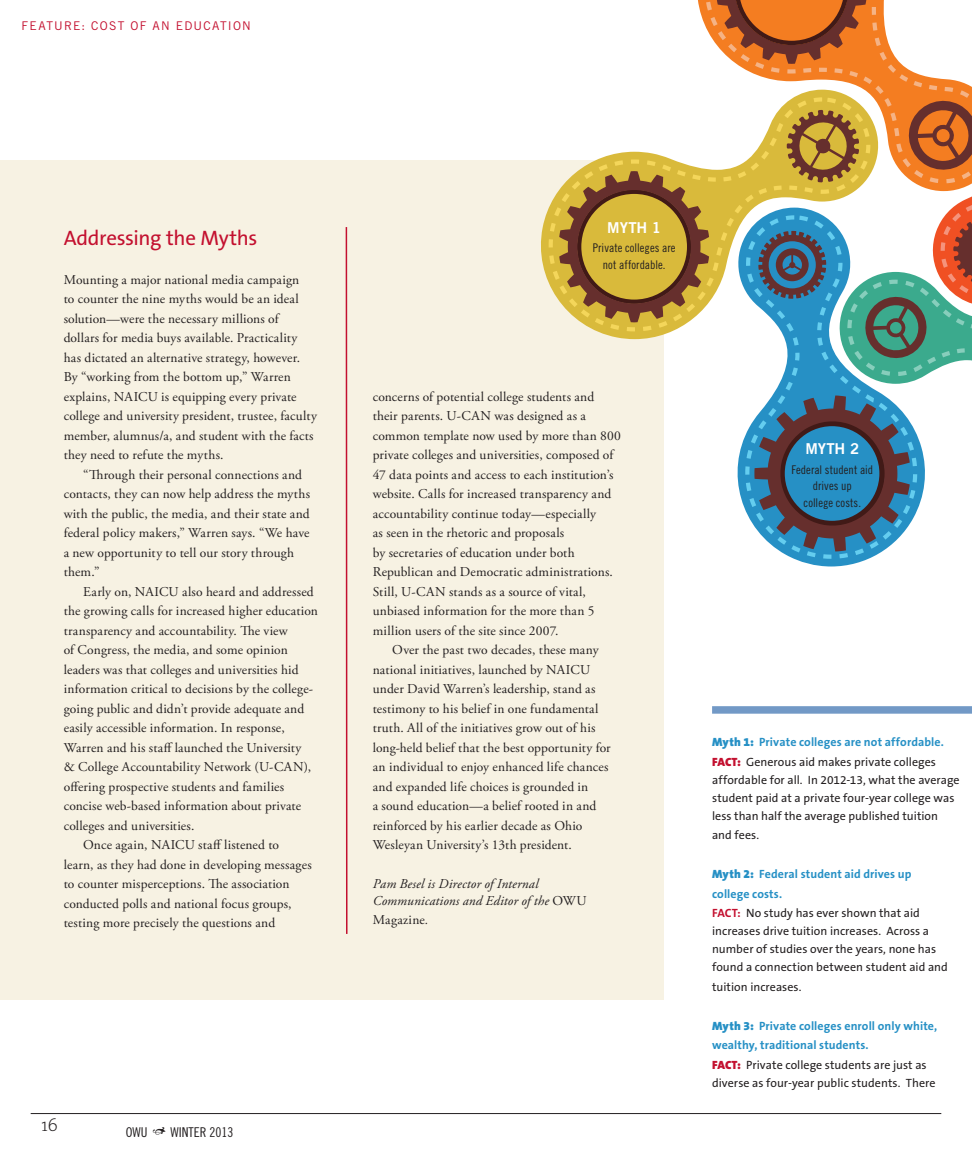
<style>
.page{position:relative;width:972px;height:1161px;background:#fff}
.page>*{position:absolute;margin:0;border:0;box-sizing:border-box;transform-origin:0 0}
.t1{font:21px "The Sans B5 Plain";letter-spacing:-.02em;color:#c3102f}
.t2{font:200 18px "The Serif 2";color:#231f20}
.t3{font:15px "Trade Gothic LT Std Bd 2";color:#fff}
.t4{font:13.5px/19.5px "Adobe Garamond Pro";color:#231f20}
.t5{font:italic 13.5px/16.5px "Adobe Garamond Pro";letter-spacing:.01em;color:#231f20}
.t6{font:13.5px "Trade Gothic LT Std Cn 18";color:#231f20}
.t7{font:12px/18px "The Sans B5 Plain";letter-spacing:.005em;color:#231f20}
.t8{font:700 12px/19.5px "The Sans B7";letter-spacing:.01em;color:#2690c5}
.t9{font:12px/16.5px "Trade Gothic LT Std Cn 18";letter-spacing:.005em;color:#231f20;text-align:center}
.t10{font:12px "Trade Gothic LT Std";letter-spacing:.1em;color:#c3102f}
.s1{font-style:normal}
.s2{font-style:italic}
.s3{font-family:"The Sans B9";font-weight:900}
.s4{font-family:"The Sans B9";font-weight:900;color:#c3102f}
.s5{font-family:"The Sans B7";font-weight:700;color:#c3102f}
</style>
<div class="page">
<div style="left:0;top:161px;width:663px;height:839px;background:#f7f2e3"></div>
<hr style="left:31px;top:1113px;width:910px;height:1px;background:#231f20">
<div style="left:712px;top:706px;width:260px;height:8px;background:#7299c6"></div>
<hr style="left:346px;top:227px;width:2px;height:707px;background:#c3102f">
<svg style="left:795px;top:559px;width:73px;height:8px"></svg>
<svg style="left:780px;top:551px;width:103px;height:8px"></svg>
<svg style="left:533px;top:160px;width:140px;height:179px"></svg>
<svg style="left:549px;top:151px;width:168px;height:180px"></svg>
<svg style="left:559px;top:171px;width:150px;height:151px;background:#b5913a"></svg>
<svg style="left:691px;top:0;width:26px;height:191px"></svg>
<svg style="left:705px;top:0;width:12px;height:183px"></svg>
<svg style="left:717px;top:0;width:255px;height:551px"></svg>
<p class="t10" style="left:22px;top:19px;width:231px">FEATURE: COST OF AN EDUCATION</p>
<h1 class="t1" style="left:64px;top:227px;width:195px">Addressing the Myths</h1>
<p class="t4" style="left:64px;top:270px;width:255px">Mounting a major national media campaign<br>to counter the nine myths would be an ideal solution—were the necessary millions of dollars for media buys available. Practicality has dictated an alternative strategy, however.<br>By “working from the bottom up,” Warren explains, NAICU is equipping every private college and university president, trustee, faculty member, alumnus/a, and student with the facts they need to refute the myths.</p>
<p class="t4" style="left:64px;top:465px;width:248px;text-indent:19px">“Through their personal connections and contacts, they can now help address the myths with the public, the media, and their state and federal policy makers,” Warren says. “We have a new opportunity to tell our story through them.”</p>
<p class="t4" style="left:83px;top:582px;width:232px">Early on, NAICU also heard and addressed</p>
<p class="t4" style="left:64px;top:602px;width:256px">the growing calls for increased higher education</p>
<p class="t4" style="left:64px;top:621px;width:226px">transparency and accountability. The view</p>
<p class="t4" style="left:64px;top:641px;width:226px">of Congress, the media, and some opinion</p>
<p class="t4" style="left:64px;top:660px;width:236px">leaders was that colleges and universities hid</p>
<p class="t4" style="left:64px;top:680px;width:251px">information critical to decisions by the college-</p>
<p class="t4" style="left:64px;top:699px;width:242px">going public and didn’t provide adequate and</p>
<p class="t4" style="left:64px;top:719px;width:223px">easily accessible information. In response,</p>
<p class="t4" style="left:64px;top:738px;width:239px">Warren and his staff launched the University</p>
<p class="t4" style="left:64px;top:758px;width:249px">&amp; College Accountability Network (U-CAN),</p>
<p class="t4" style="left:64px;top:777px;width:222px">offering prospective students and families</p>
<p class="t4" style="left:64px;top:797px;width:239px">concise web-based information about private</p>
<p class="t4" style="left:64px;top:816px;width:132px">colleges and universities.</p>
<p class="t4" style="left:83px;top:836px;width:197px">Once again, NAICU staff listened to</p>
<p class="t4" style="left:64px;top:855px;width:249px">learn, as they had done in developing messages</p>
<p class="t4" style="left:64px;top:875px;width:227px">to counter misperceptions. The association</p>
<p class="t4" style="left:64px;top:894px;width:229px">conducted polls and national focus groups,</p>
<p class="t4" style="left:64px;top:914px;width:213px">testing more precisely the questions and</p>
<h2 class="t2" style="left:42px;top:1111px;width:18px">16</h2>
<p class="t6" style="left:126px;top:1124px;width:23px">OWU</p>
<p class="t6" style="left:171px;top:1124px;width:7px">winter</p>
<p class="t6" style="left:210px;top:1124px;width:25px">2013</p>
<p class="t3" style="left:607px;top:218px;width:55px">Myth 1</p>
<p class="t9" style="left:593px;top:239px;width:84px">Private colleges are not affordable.</p>
<p class="t4" style="left:373px;top:387px;width:223px">concerns of potential college students and</p>
<p class="t4" style="left:373px;top:407px;width:215px">their parents. U-CAN was designed as a</p>
<p class="t4" style="left:373px;top:426px;width:250px">common template now used by more than 800</p>
<p class="t4" style="left:373px;top:446px;width:244px">private colleges and universities, composed of</p>
<p class="t4" style="left:373px;top:465px;width:242px">47 data points and access to each institution’s</p>
<p class="t4" style="left:373px;top:485px;width:240px">website. Calls for increased transparency and</p>
<p class="t4" style="left:373px;top:504px;width:225px">accountability continue today—especially</p>
<p class="t4" style="left:373px;top:524px;width:193px">as seen in the rhetoric and proposals</p>
<p class="t4" style="left:373px;top:543px;width:204px">by secretaries of education under both</p>
<p class="t4" style="left:373px;top:563px;width:242px">Republican and Democratic administrations.</p>
<p class="t4" style="left:373px;top:582px;width:215px">Still, U-CAN stands as a source of vital,</p>
<p class="t4" style="left:373px;top:602px;width:223px">unbiased information for the more than 5</p>
<p class="t4" style="left:373px;top:621px;width:187px">million users of the site since 2007.</p>
<p class="t4" style="left:392px;top:641px;width:208px">Over the past two decades, these many</p>
<p class="t4" style="left:373px;top:660px;width:219px">national initiatives, launched by NAICU</p>
<p class="t4" style="left:373px;top:680px;width:224px">under David Warren’s leadership, stand as</p>
<p class="t4" style="left:373px;top:699px;width:227px">testimony to his belief in one fundamental</p>
<p class="t4" style="left:373px;top:719px;width:224px">truth. All of the initiatives grow out of his</p>
<p class="t4" style="left:373px;top:738px;width:239px">long-held belief that the best opportunity for</p>
<p class="t4" style="left:373px;top:758px;width:237px">an individual to enjoy enhanced life chances</p>
<p class="t4" style="left:373px;top:777px;width:217px">and expanded life choices is grounded in</p>
<p class="t4" style="left:373px;top:797px;width:225px">a sound education—a belief rooted in and</p>
<p class="t4" style="left:373px;top:816px;width:211px">reinforced by his earlier decade as Ohio</p>
<p class="t4" style="left:373px;top:836px;width:201px">Wesleyan University’s 13th president.</p>
<p class="t5" style="left:373px;top:876px;width:215px">Pam Besel is Director of Internal<br>Communications and Editor of the <span class="s1">OWU</span></p>
<p class="t4" style="left:373px;top:911px;width:57px">Magazine<span class="s2">.</span></p>
<p class="t3" style="left:805px;top:439px;width:55px">Myth 2</p>
<p class="t9" style="left:791px;top:461px;width:83px">Federal student aid drives up<br>college costs.</p>
<p class="t8" style="left:712px;top:733px;width:233px"><span class="s3">MYTH 1:</span> Private colleges are not affordable.</p>
<p class="t7" style="left:712px;top:753px;width:249px"><span class="s4">FACT:</span> Generous aid makes private colleges affordable for all. In 2012-13, what the average student paid at a private four-year college was less than half the average published tuition</p>
<p class="t7" style="left:712px;top:827px;width:49px">and fees.</p>
<p class="t8" style="left:712px;top:865px;width:201px"><span class="s3">MYTH 2:</span> Federal student aid drives up college costs.</p>
<p class="t7" style="left:712px;top:905px;width:237px"><span class="s5">Fact:</span> No study has ever shown that aid increases drive tuition increases. Across a number of studies over the years, none has found a connection between student aid and</p>
<p class="t7" style="left:712px;top:978px;width:91px">tuition increases.</p>
<p class="t8" style="left:712px;top:1016px;width:227px"><span class="s3">MYTH 3:</span> Private colleges enroll only white, wealthy, traditional students.</p>
<p class="t7" style="left:712px;top:1056px;width:225px"><span class="s4">FACT:</span> Private college students are just as diverse as four-year public students. There</p>
</div>
